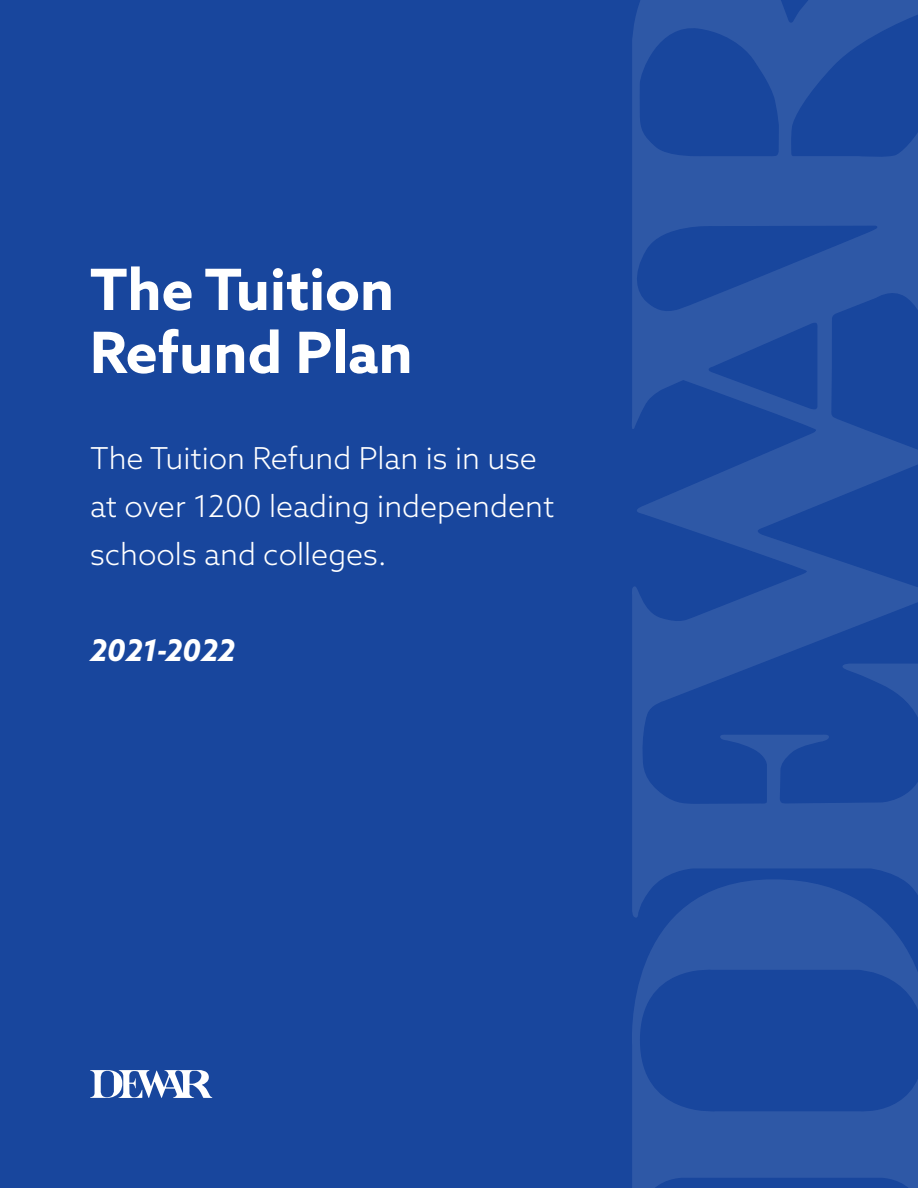
<style>
.page{position:relative;width:918px;height:1188px;background:#18469d}
.page>*{position:absolute;margin:0;border:0;box-sizing:border-box;transform-origin:0 0}
.Headline{font:700 57px "Azo Sans";color:#fff}
.Paragraph_Style_1{font:300 30.3px/47.8px "Azo Sans";color:#fff}
.Headline-2{font:italic 700 30px "Azo Sans";color:#fff}
</style>
<div class="page">
<svg style="left:632px;top:921px;width:286px;height:267px"></svg>
<svg style="left:632px;top:0;width:286px;height:921px;fill:#2853a3"></svg>
<svg style="left:90px;top:1070px;width:122px;height:28px"></svg>
<p class="Headline" style="left:90px;top:252px;width:306px">The Tuition</p>
<p class="Headline" style="left:90px;top:315px;width:324px">Refund Plan</p>
<p class="Paragraph_Style_1" style="left:90px;top:434px;width:466px">The Tuition Refund Plan is in use at over 1200 leading independent schools and colleges.</p>
<p class="Headline-2" style="left:90px;top:631px;width:146px">2021-2022</p>
</div>
